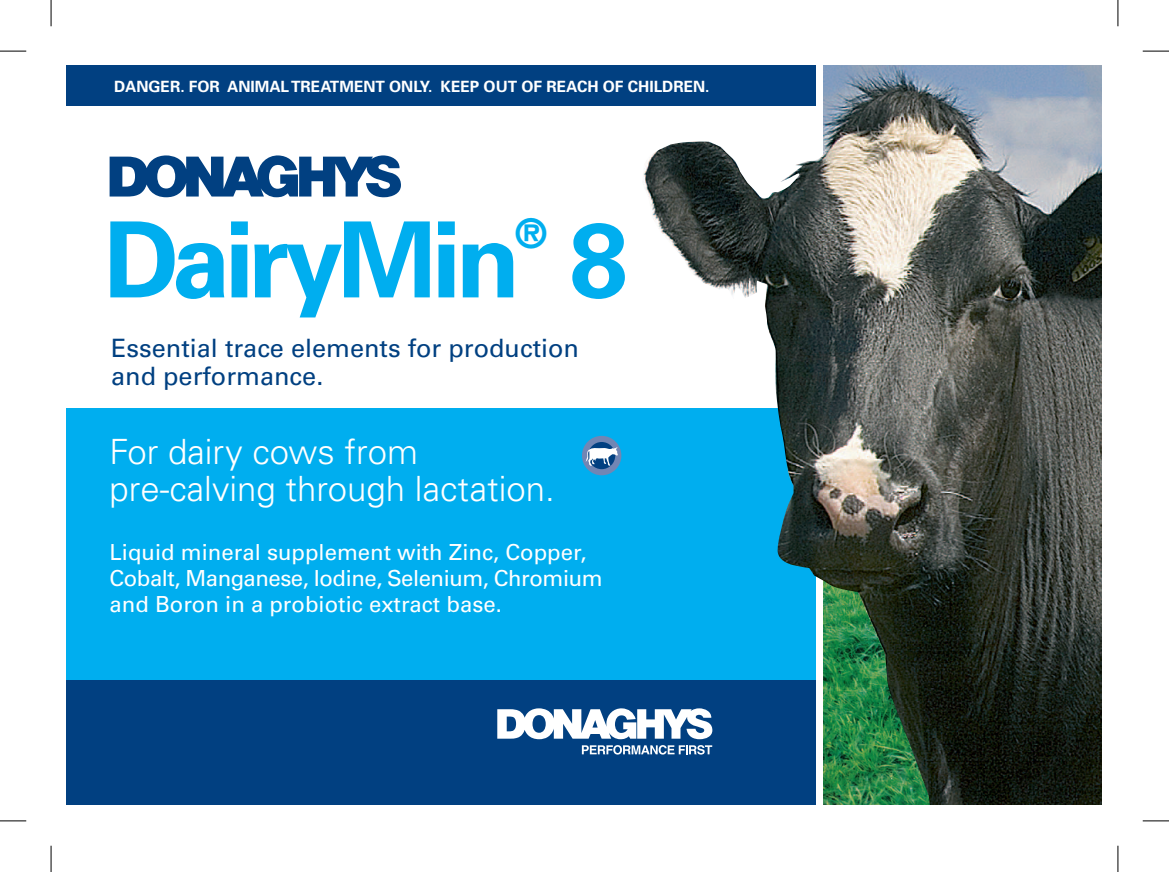
<style>
.page{position:relative;width:1169px;height:872px;background:#fff}
.page>*{position:absolute;margin:0;border:0;box-sizing:border-box;transform-origin:0 0}
.t1{font:700 105px "Univers";letter-spacing:-.05em;color:#00aeef}
.t2{font:700 40.77px "Univers";color:#00aeef}
.t3{font:300 34.82px/36.4px "Univers";color:#fff}
.t4{font:25.2px/28.5px "Univers";color:#014081}
.t5{font:22.05px/25.6px "Univers";color:#fff}
.t6{font:700 15.58px "Univers";color:#fff}
</style>
<div class="page">
<div style="left:66px;top:408px;width:749px;height:307px;background:#00aeef"></div>
<div style="left:66px;top:680px;width:749px;height:124px;background:#014081"></div>
<svg style="left:110px;top:155px;width:291px;height:42px"></svg>
<svg style="left:497px;top:708px;width:144px;height:46px"></svg>
<div style="left:66px;top:65px;width:749px;height:40px;background:#014081"></div>
<img style="left:824px;top:65px;width:277px;height:19px">
<svg style="left:585px;top:438px;width:33px;height:34px"></svg>
<div style="left:582px;top:435px;width:39px;height:40px;border:6px solid #7186b4;border-radius:50%"></div>
<svg style="left:586px;top:447px;width:32px;height:18px"></svg>
<img style="left:641px;top:84px;width:460px;height:720px">
<svg style="left:0;top:51px;width:26px;height:1px"></svg>
<svg style="left:1142px;top:51px;width:27px;height:1px"></svg>
<svg style="left:0;top:820px;width:26px;height:1px"></svg>
<svg style="left:1142px;top:820px;width:27px;height:1px"></svg>
<svg style="left:51px;top:0;width:1px;height:26px"></svg>
<svg style="left:51px;top:845px;width:1px;height:26px"></svg>
<svg style="left:1117px;top:0;width:1px;height:26px"></svg>
<svg style="left:1117px;top:845px;width:1px;height:26px"></svg>
<p class="t6" style="left:114px;top:77px;width:597px">DANGER. FOR ANIMALTREATMENT ONLY. KEEP OUT OF REACH OF CHILDREN.</p>
<h1 class="t1" style="left:104px;top:196px;width:418px">DairyMin</h1>
<h2 class="t2" style="left:515px;top:208px;width:34px">®</h2>
<h1 class="t1" style="left:569px;top:196px;width:60px">8</h1>
<p class="t4" style="left:111px;top:333px;width:469px">Essential trace elements for production and performance.</p>
<h3 class="t3" style="left:110px;top:433px;width:447px">For dairy cows from pre-calving through lactation.</h3>
<p class="t5" style="left:110px;top:539px;width:494px">Liquid mineral supplement with Zinc, Copper,<br>Cobalt, Manganese, Iodine, Selenium, Chromium and Boron in a probiotic extract base.</p>
</div>
